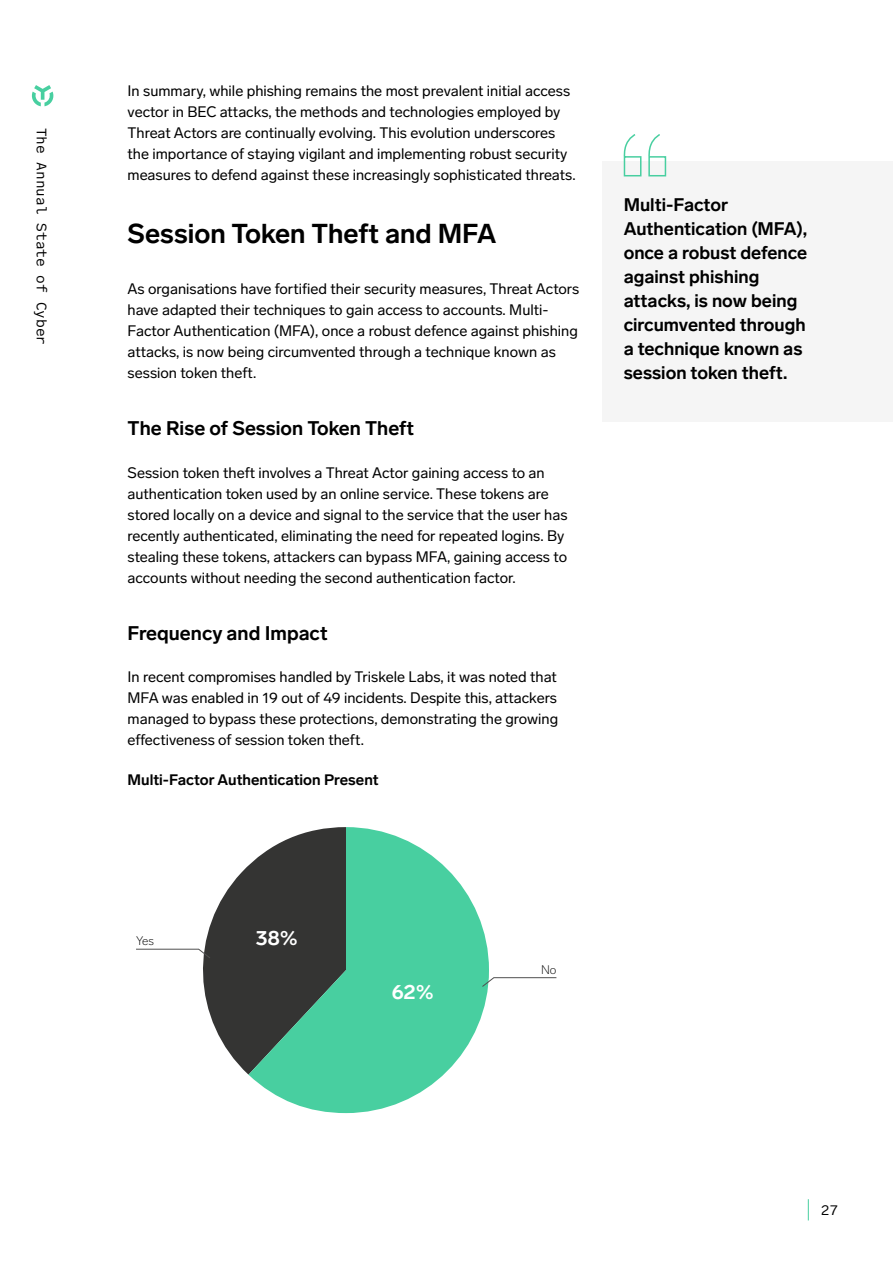
<style>
.page{position:relative;width:893px;height:1263px;background:#fff}
.page>*{position:absolute;margin:0;border:0;box-sizing:border-box;transform-origin:0 0}
.t1{font:700 27px "Lab Grotesque";color:#000}
.t2{font:700 20.4px "Lab Grotesque";color:#fff}
.t3{font:700 19.5px "Lab Grotesque";color:#000}
.t4{font:700 18px/24px "Lab Grotesque";color:#000}
.t5{font:15px/21px "Lab Grotesque";color:#000}
.t6{font:700 15px "Lab Grotesque";color:#000}
.t7{font:15px "Lab Grotesque Mono";color:#000}
.t8{font:15px "Lab Grotesque Mono";color:#000101}
.t9{font:100 12.3px "Lab Grotesque";color:#000}
</style>
<div class="page">
<svg style="left:31px;top:85px;width:23px;height:21px"></svg>
<svg style="left:249px;top:827px;width:240px;height:286px;fill:#48cfa0"></svg>
<svg style="left:136px;top:827px;width:210px;height:248px"></svg>
<svg style="left:482px;top:977px;width:75px;height:10px"></svg>
<div style="left:602px;top:161px;width:291px;height:261px;background:#f5f5f5"></div>
<svg style="left:623px;top:134px;width:19px;height:43px"></svg>
<svg style="left:648px;top:134px;width:19px;height:43px"></svg>
<svg style="left:808px;top:1199px;width:1px;height:21px"></svg>
<p class="t7" style="left:52px;top:128px;width:219px;rotate:90deg">The Annual State of Cyber</p>
<p class="t5" style="left:128px;top:81px;width:450px">In summary, while phishing remains the most prevalent initial access vector in BEC attacks, the methods and technologies employed by Threat Actors are continually evolving. This evolution underscores the importance of staying vigilant and implementing robust security measures to defend against these increasingly sophisticated threats.</p>
<h1 class="t1" style="left:128px;top:218px;width:370px">Session Token Theft and MFA</h1>
<p class="t5" style="left:128px;top:278px;width:453px">As organisations have fortified their security measures, Threat Actors have adapted their techniques to gain access to accounts. Multi-Factor Authentication (MFA), once a robust defence against phishing attacks, is now being circumvented through a technique known as session token theft.</p>
<h3 class="t3" style="left:128px;top:417px;width:288px">The Rise of Session Token Theft</h3>
<p class="t5" style="left:128px;top:462px;width:442px">Session token theft involves a Threat Actor gaining access to an authentication token used by an online service. These tokens are stored locally on a device and signal to the service that the user has recently authenticated, eliminating the need for repeated logins. By stealing these tokens, attackers can bypass MFA, gaining access to accounts without needing the second authentication factor.</p>
<h3 class="t3" style="left:128px;top:622px;width:201px">Frequency and Impact</h3>
<p class="t5" style="left:128px;top:667px;width:432px;text-align:justify">In recent compromises handled by Triskele Labs, it was noted that MFA was enabled in 19 out of 49 incidents. Despite this, attackers managed to bypass these protections, demonstrating the growing effectiveness of session token theft.</p>
<p class="t6" style="left:128px;top:770px;width:253px">Multi-Factor Authentication Present</p>
<p class="t4" style="left:624px;top:193px;width:185px">Multi-Factor<br>Authentication (MFA), once a robust defence against phishing attacks, is now being circumvented through a technique known as session token theft.</p>
<p class="t9" style="left:136px;top:933px;width:19px">Yes</p>
<h2 class="t2" style="left:256px;top:926px;width:43px">38%</h2>
<h2 class="t2" style="left:392px;top:980px;width:44px">62%</h2>
<p class="t9" style="left:541px;top:962px;width:17px">No</p>
<p class="t8" style="left:821px;top:1200px;width:19px">27</p>
</div>
